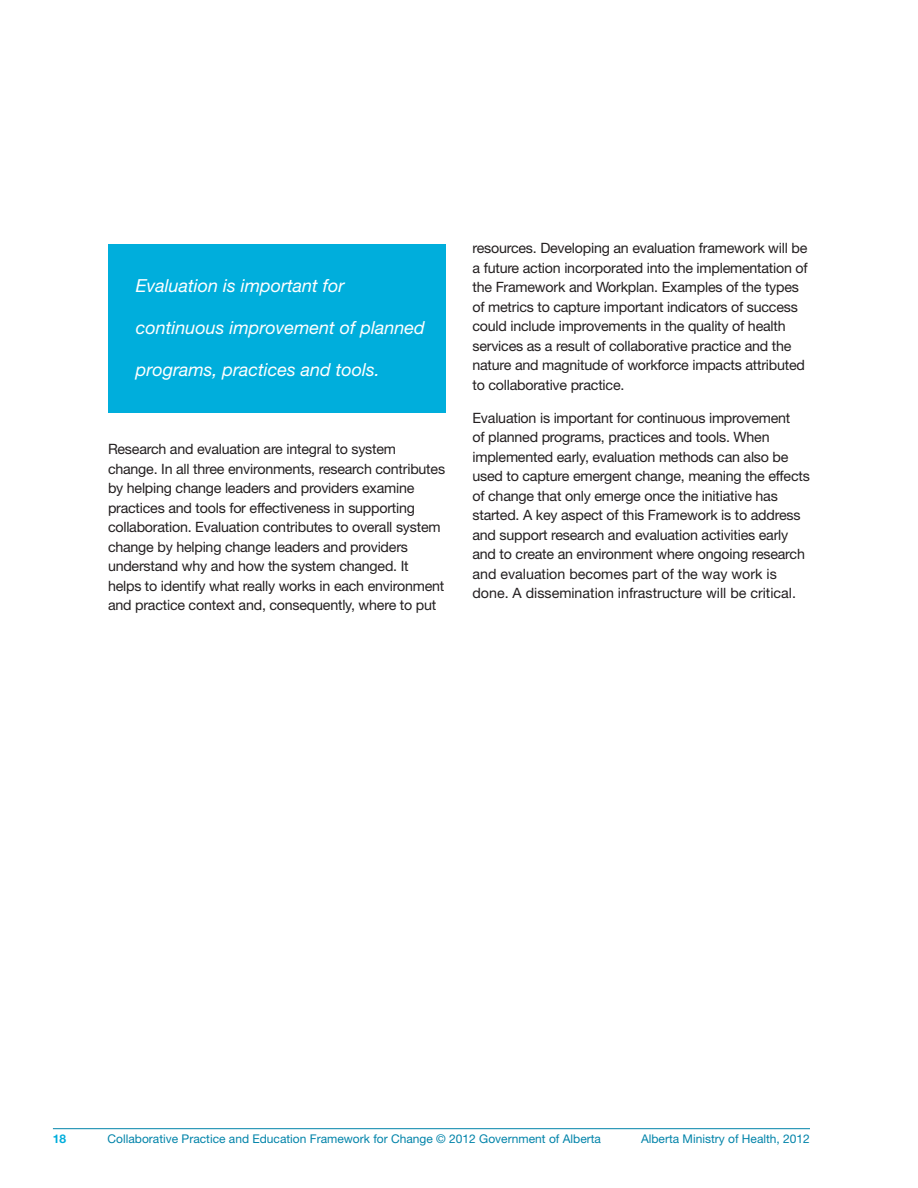
<style>
.page{position:relative;width:918px;height:1188px;background:#fff}
.page>*{position:absolute;margin:0;border:0;box-sizing:border-box;transform-origin:0 0}
.B_Head{font:italic 18px "Helvetica Neue LT Std";color:#fff}
.body{font:14.25px/19.5px "Helvetica Neue LT Std";letter-spacing:-.015em;color:#231f20}
.t1{font:12px "Helvetica Neue LT Std";color:#0083a9}
.t2{font:700 12px "Helvetica Neue LT Std";color:#00aedc}
</style>
<div class="page">
<hr style="left:53px;top:1128px;width:757px;height:1px;background:#0083a9">
<div style="left:109px;top:244px;width:337px;height:169px;background:#00aedc"></div>
<p class="B_Head" style="left:136px;top:274px;width:210px">Evaluation is important for</p>
<p class="B_Head" style="left:136px;top:316px;width:291px">continuous improvement of planned</p>
<p class="B_Head" style="left:136px;top:358px;width:246px">programs, practices and tools.</p>
<p class="body" style="left:108px;top:439px;width:339px">Research and evaluation are integral to system change. In all three environments, research contributes by helping change leaders and providers examine practices and tools for effectiveness in supporting collaboration. Evaluation contributes to overall system change by helping change leaders and providers understand why and how the system changed. It helps to identify what really works in each environment and practice context and, consequently, where to put</p>
<p class="body" style="left:472px;top:238px;width:337px">resources. Developing an evaluation framework will be a future action incorporated into the implementation of the Framework and Workplan. Examples of the types of metrics to capture important indicators of success could include improvements in the quality of health services as a result of collaborative practice and the nature and magnitude of workforce impacts attributed to collaborative practice.</p>
<p class="body" style="left:472px;top:408px;width:339px">Evaluation is important for continuous improvement<br>of planned programs, practices and tools. When implemented early, evaluation methods can also be used to capture emergent change, meaning the effects of change that only emerge once the initiative has started. A key aspect of this Framework is to address and support research and evaluation activities early and to create an environment where ongoing research and evaluation becomes part of the way work is done. A dissemination infrastructure will be critical.</p>
<p class="t2" style="left:53px;top:1131px;width:15px">18</p>
<p class="t1" style="left:108px;top:1131px;width:495px">Collaborative Practice and Education Framework for Change © 2012 Government of Alberta</p>
<p class="t1" style="left:641px;top:1131px;width:170px">Alberta Ministry of Health, 2012</p>
</div>
